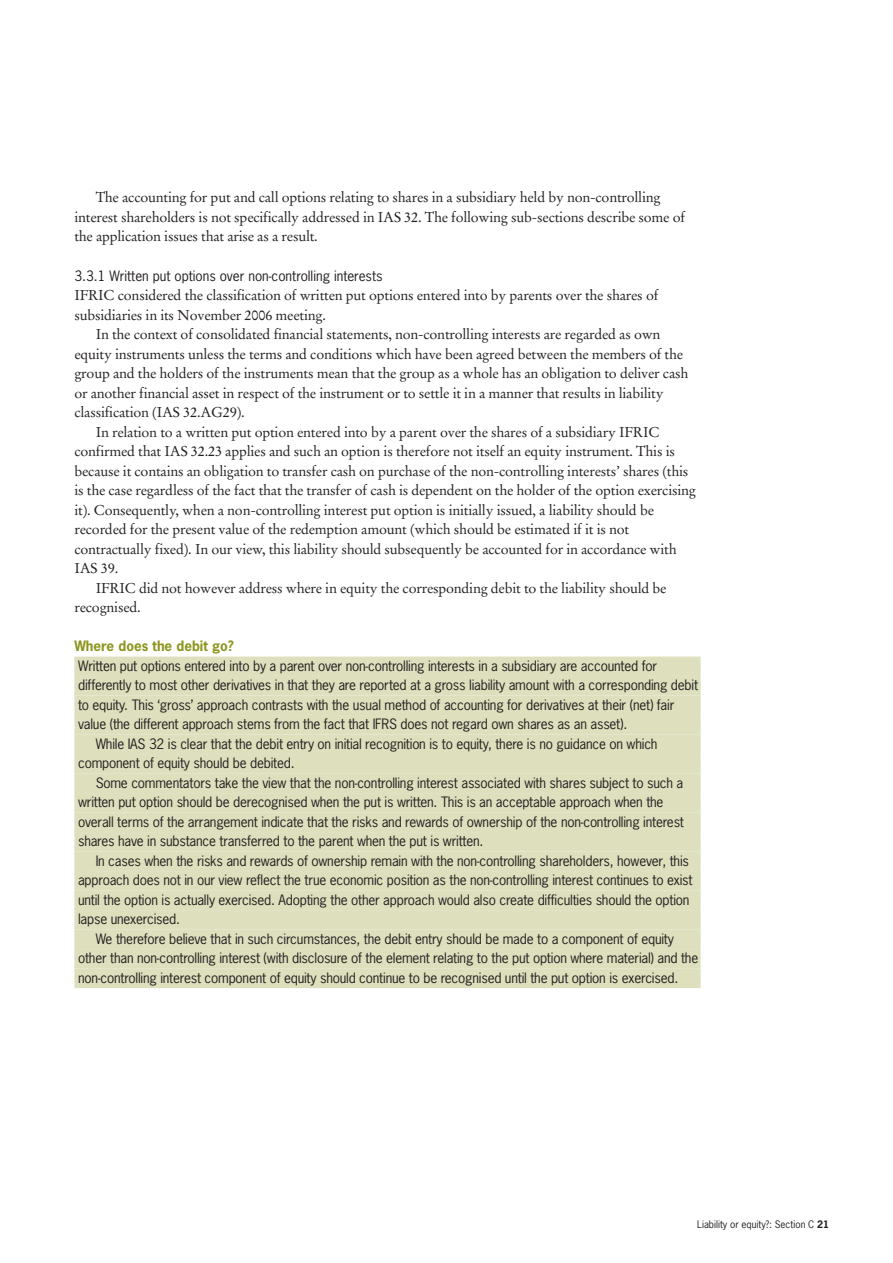
<style>
.page{position:relative;width:893px;height:1263px;background:#fff}
.page>*{position:absolute;margin:0;border:0;box-sizing:border-box;transform-origin:0 0}
.t1{font:14.25px/19.5px "Stempel Garamond";letter-spacing:-.015em;color:#231f20}
.t2{font:13.5px "News Gothic";letter-spacing:-.015em;color:#231f20}
.t3{font:700 13.5px "News Gothic";color:#8d951d}
.t4{font:9.75px "News Gothic";color:#231f20}
.s1{font-weight:700}
</style>
<div class="page">
<div style="left:74px;top:656px;width:627px;height:20px;background:#dddfbd"></div>
<div style="left:74px;top:676px;width:627px;height:19px;background:#dddfbd"></div>
<div style="left:74px;top:695px;width:627px;height:20px;background:#dddfbd"></div>
<div style="left:74px;top:715px;width:627px;height:19px;background:#dddfbd"></div>
<div style="left:74px;top:734px;width:627px;height:20px;background:#dddfbd"></div>
<div style="left:74px;top:754px;width:627px;height:19px;background:#dddfbd"></div>
<div style="left:74px;top:773px;width:627px;height:20px;background:#dddfbd"></div>
<div style="left:74px;top:793px;width:627px;height:19px;background:#dddfbd"></div>
<div style="left:74px;top:812px;width:627px;height:20px;background:#dddfbd"></div>
<div style="left:74px;top:832px;width:627px;height:19px;background:#dddfbd"></div>
<div style="left:74px;top:851px;width:627px;height:20px;background:#dddfbd"></div>
<div style="left:74px;top:871px;width:627px;height:19px;background:#dddfbd"></div>
<div style="left:74px;top:890px;width:627px;height:20px;background:#dddfbd"></div>
<div style="left:74px;top:910px;width:627px;height:19px;background:#dddfbd"></div>
<div style="left:74px;top:929px;width:627px;height:20px;background:#dddfbd"></div>
<div style="left:74px;top:949px;width:627px;height:19px;background:#dddfbd"></div>
<div style="left:74px;top:968px;width:627px;height:20px;background:#dddfbd"></div>
<p class="t1" style="left:74px;top:189px;width:612px;text-indent:21px">The accounting for put and call options relating to shares in a subsidiary held by non-controlling interest shareholders is not specifically addressed in IAS 32. The following sub-sections describe some of the application issues that arise as a result.</p>
<p class="t2" style="left:74px;top:268px;width:310px">3.3.1 Written put options over non-controlling interests</p>
<p class="t1" style="left:74px;top:287px;width:585px">IFRIC considered the classification of written put options entered into by parents over the shares of subsidiaries in its November 2006 meeting.</p>
<p class="t1" style="left:96px;top:326px;width:566px">In the context of consolidated financial statements, non-controlling interests are regarded as own</p>
<p class="t1" style="left:74px;top:345px;width:610px">equity instruments unless the terms and conditions which have been agreed between the members of the</p>
<p class="t1" style="left:74px;top:365px;width:616px">group and the holders of the instruments mean that the group as a whole has an obligation to deliver cash</p>
<p class="t1" style="left:74px;top:384px;width:591px">or another financial asset in respect of the instrument or to settle it in a manner that results in liability</p>
<p class="t1" style="left:74px;top:404px;width:172px">classification (IAS 32.AG29).</p>
<p class="t1" style="left:96px;top:423px;width:565px">In relation to a written put option entered into by a parent over the shares of a subsidiary IFRIC</p>
<p class="t1" style="left:74px;top:443px;width:602px">confirmed that IAS 32.23 applies and such an option is therefore not itself an equity instrument. This is</p>
<p class="t1" style="left:74px;top:462px;width:615px">because it contains an obligation to transfer cash on purchase of the non-controlling interests’ shares (this</p>
<p class="t1" style="left:74px;top:482px;width:623px">is the case regardless of the fact that the transfer of cash is dependent on the holder of the option exercising</p>
<p class="t1" style="left:74px;top:501px;width:581px">it). Consequently, when a non-controlling interest put option is initially issued, a liability should be</p>
<p class="t1" style="left:74px;top:521px;width:556px">recorded for the present value of the redemption amount (which should be estimated if it is not</p>
<p class="t1" style="left:74px;top:540px;width:604px">contractually fixed). In our view, this liability should subsequently be accounted for in accordance with</p>
<p class="t1" style="left:74px;top:560px;width:45px">IAS 39.</p>
<p class="t1" style="left:96px;top:579px;width:572px">IFRIC did not however address where in equity the corresponding debit to the liability should be</p>
<p class="t1" style="left:74px;top:599px;width:68px">recognised.</p>
<p class="t3" style="left:74px;top:638px;width:161px">Where does the debit go?</p>
<p class="t2" style="left:78px;top:658px;width:581px">Written put options entered into by a parent over non-controlling interests in a subsidiary are accounted for</p>
<p class="t2" style="left:78px;top:677px;width:622px">differently to most other derivatives in that they are reported at a gross liability amount with a corresponding debit</p>
<p class="t2" style="left:78px;top:697px;width:598px">to equity. This ‘gross’ approach contrasts with the usual method of accounting for derivatives at their (net) fair</p>
<p class="t2" style="left:78px;top:716px;width:551px">value (the different approach stems from the fact that IFRS does not regard own shares as an asset).</p>
<p class="t2" style="left:96px;top:736px;width:563px">While IAS 32 is clear that the debit entry on initial recognition is to equity, there is no guidance on which</p>
<p class="t2" style="left:78px;top:755px;width:218px">component of equity should be debited.</p>
<p class="t2" style="left:96px;top:775px;width:589px">Some commentators take the view that the non-controlling interest associated with shares subject to such a</p>
<p class="t2" style="left:78px;top:794px;width:587px">written put option should be derecognised when the put is written. This is an acceptable approach when the</p>
<p class="t2" style="left:78px;top:814px;width:607px">overall terms of the arrangement indicate that the risks and rewards of ownership of the non-controlling interest</p>
<p class="t2" style="left:78px;top:833px;width:407px">shares have in substance transferred to the parent when the put is written.</p>
<p class="t2" style="left:96px;top:853px;width:595px">In cases when the risks and rewards of ownership remain with the non-controlling shareholders, however, this</p>
<p class="t2" style="left:78px;top:872px;width:616px">approach does not in our view reflect the true economic position as the non-controlling interest continues to exist</p>
<p class="t2" style="left:78px;top:892px;width:613px">until the option is actually exercised. Adopting the other approach would also create difficulties should the option</p>
<p class="t2" style="left:78px;top:911px;width:103px">lapse unexercised.</p>
<p class="t2" style="left:96px;top:931px;width:580px">We therefore believe that in such circumstances, the debit entry should be made to a component of equity</p>
<p class="t2" style="left:78px;top:950px;width:622px">other than non-controlling interest (with disclosure of the element relating to the put option where material) and the</p>
<p class="t2" style="left:78px;top:970px;width:602px">non-controlling interest component of equity should continue to be recognised until the put option is exercised.</p>
<p class="t4" style="left:697px;top:1219px;width:134px">Liability or equity?: Section C <span class="s1">21</span></p>
</div>
